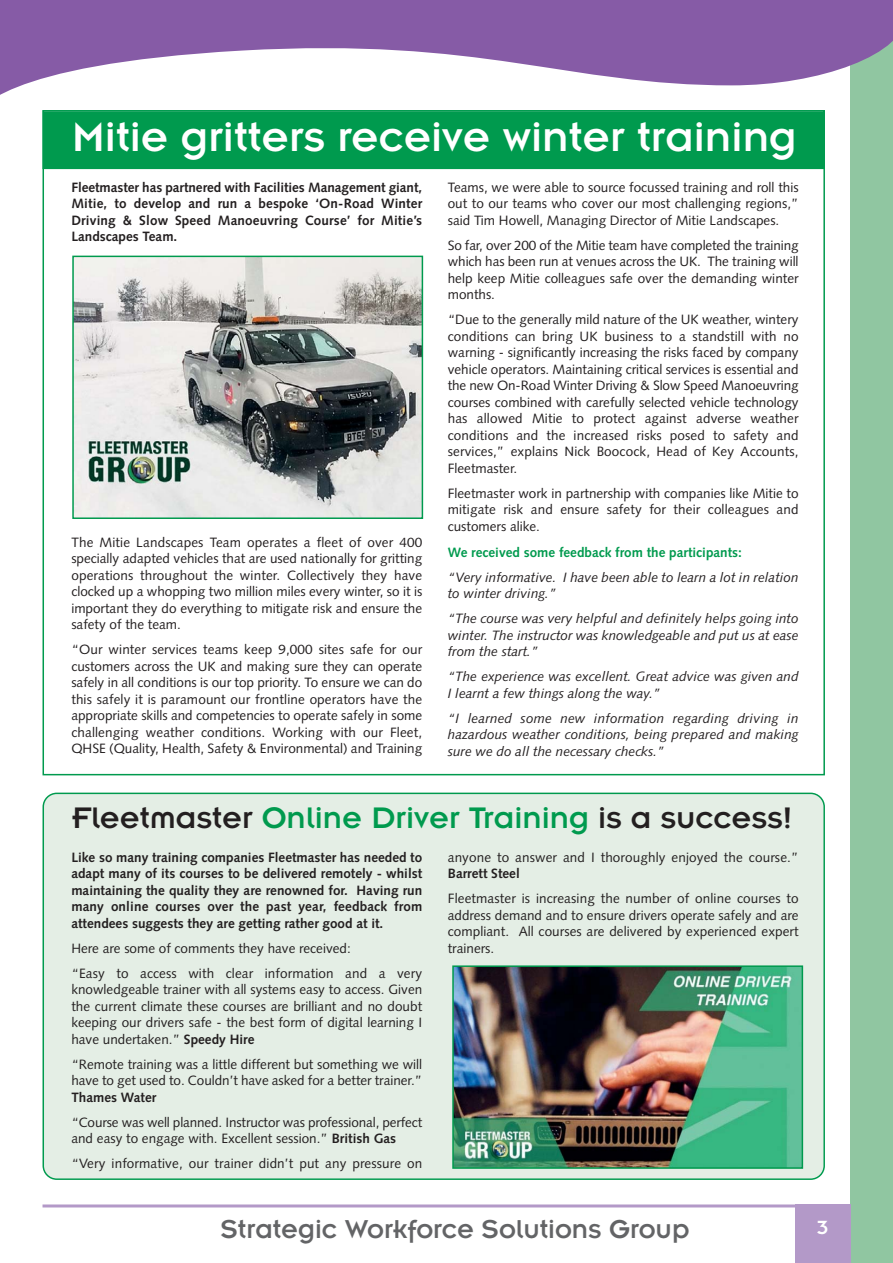
<style>
.page{position:relative;width:893px;height:1263px;background:#fff}
.page>*{position:absolute;margin:0;border:0;box-sizing:border-box;transform-origin:0 0}
.t1{font:45px "Insignia";color:#fff}
.t2{font:32.7px "Insignia";color:#231f20}
.t3{font:28.5px "Insignia";color:#636466}
.t4{font:21px "Insignia";color:#fff}
.t5{font:13.5px/16.5px "Syntax";color:#231f20;text-align:justify}
.t6{font:700 13.5px/16.5px "Syntax";color:#231f20;text-align:justify}
.t7{font:italic 13.5px/16.5px "Syntax";color:#231f20}
.t8{font:700 13.5px "Syntax";color:#009a4e}
.s1{color:#009a4e}
.s2{font-weight:700}
</style>
<div class="page">
<div style="left:850px;top:0;width:43px;height:1262px;background:#90c6a1"></div>
<hr style="left:43px;top:1204px;width:806px;height:3px;background:#b399c8">
<svg style="left:0;top:5px;width:893px;height:90px;fill:#865ba6"></svg>
<div style="left:795px;top:1204px;width:55px;height:58px;background:#b399c8"></div>
<div style="left:0;top:0;width:893px;height:5px;background:#865ba6"></div>
<div style="left:44px;top:112px;width:779px;height:56px;background:#009a4e"></div>
<div style="left:43px;top:110px;width:782px;height:59px;border:2px solid #009a4e"></div>
<img style="left:75px;top:259px;width:345px;height:257px">
<div style="left:72px;top:256px;width:351px;height:263px;border:2px solid #009a4e"></div>
<div style="left:43px;top:793px;width:782px;height:387px;background:#e4eee5"></div>
<img style="left:455px;top:968px;width:345px;height:198px">
<div style="left:452px;top:965px;width:351px;height:204px;border:2px solid #009a4e"></div>
<h1 class="t1" style="left:72px;top:122px;width:726px">Mitie gritters receive winter training</h1>
<p class="t6" style="left:71px;top:180px;width:352px">Fleetmaster has partnered with Facilities Management giant, Mitie, to develop and run a bespoke ‘On-Road Winter Driving &amp; Slow Speed Manoeuvring Course’ for Mitie’s Landscapes Team.</p>
<p class="t5" style="left:71px;top:535px;width:352px">The Mitie Landscapes Team operates a fleet of over 400 specially adapted vehicles that are used nationally for gritting operations throughout the winter. Collectively they have clocked up a whopping two million miles every winter, so it is important they do everything to mitigate risk and ensure the safety of the team.</p>
<p class="t5" style="left:71px;top:642px;width:352px">“Our winter services teams keep 9,000 sites safe for our customers across the UK and making sure they can operate safely in all conditions is our top priority. To ensure we can do this safely it is paramount our frontline operators have the appropriate skills and competencies to operate safely in some challenging weather conditions. Working with our Fleet, QHSE (Quality, Health, Safety &amp; Environmental) and Training</p>
<p class="t5" style="left:448px;top:180px;width:352px">Teams, we were able to source focussed training and roll this out to our teams who cover our most challenging regions,” said Tim Howell, Managing Director of Mitie Landscapes.</p>
<p class="t5" style="left:448px;top:238px;width:352px">So far, over 200 of the Mitie team have completed the training which has been run at venues across the UK. The training will help keep Mitie colleagues safe over the demanding winter months.</p>
<p class="t5" style="left:448px;top:312px;width:352px">“Due to the generally mild nature of the UK weather, wintery conditions can bring UK business to a standstill with no warning - significantly increasing the risks faced by company vehicle operators. Maintaining critical services is essential and the new On-Road Winter Driving &amp; Slow Speed Manoeuvring courses combined with carefully selected vehicle technology has allowed Mitie to protect against adverse weather conditions and the increased risks posed to safety and services,” explains Nick Boocock, Head of Key Accounts, Fleetmaster.</p>
<p class="t5" style="left:448px;top:486px;width:352px">Fleetmaster work in partnership with companies like Mitie to mitigate risk and ensure safety for their colleagues and customers alike.</p>
<p class="t8" style="left:448px;top:547px;width:296px">We received some feedback from the participants:</p>
<p class="t7" style="left:448px;top:570px;width:352px">“Very informative. I have been able to learn a lot in relation to winter driving.”</p>
<p class="t7" style="left:448px;top:612px;width:352px;text-align:justify">“The course was very helpful and definitely helps going into winter. The instructor was knowledgeable and put us at ease from the start.”</p>
<p class="t7" style="left:448px;top:670px;width:352px">“The experience was excellent. Great advice was given and<br>I learnt a few things along the way.”</p>
<p class="t7" style="left:448px;top:711px;width:352px;text-align:justify">“I learned some new information regarding driving in hazardous weather conditions, being prepared and making sure we do all the necessary checks.”</p>
<h2 class="t2" style="left:72px;top:808px;width:721px">Fleetmaster <span class="s1">Online Driver Training</span> is a success!</h2>
<p class="t6" style="left:71px;top:850px;width:352px">Like so many training companies Fleetmaster has needed to adapt many of its courses to be delivered remotely - whilst maintaining the quality they are renowned for. Having run many online courses over the past year, feedback from attendees suggests they are getting rather good at it.</p>
<p class="t5" style="left:71px;top:937px;width:352px;line-height:25px">Here are some of comments they have received:<br>“Easy to access with clear information and a very</p>
<p class="t5" style="left:71px;top:982px;width:352px">knowledgeable trainer with all systems easy to access. Given the current climate these courses are brilliant and no doubt keeping our drivers safe - the best form of digital learning I have undertaken.” <span class="s2">Speedy Hire</span></p>
<p class="t5" style="left:71px;top:1057px;width:352px">“Remote training was a little different but something we will have to get used to. Couldn’t have asked for a better trainer.”</p>
<p class="t6" style="left:71px;top:1090px;width:86px">Thames Water</p>
<p class="t5" style="left:71px;top:1115px;width:352px">“Course was well planned. Instructor was professional, perfect and easy to engage with. Excellent session.” <span class="s2">British Gas</span></p>
<p class="t5" style="left:71px;top:1156px;width:352px">“Very informative, our trainer didn’t put any pressure on</p>
<p class="t5" style="left:448px;top:850px;width:352px">anyone to answer and I thoroughly enjoyed the course.”</p>
<p class="t6" style="left:448px;top:866px;width:73px">Barrett Steel</p>
<p class="t5" style="left:448px;top:891px;width:352px">Fleetmaster is increasing the number of online courses to address demand and to ensure drivers operate safely and are compliant. All courses are delivered by experienced expert trainers.</p>
<h3 class="t3" style="left:221px;top:1220px;width:470px">Strategic Workforce Solutions Group</h3>
<h3 class="t4" style="left:817px;top:1220px;width:13px">3</h3>
</div>
